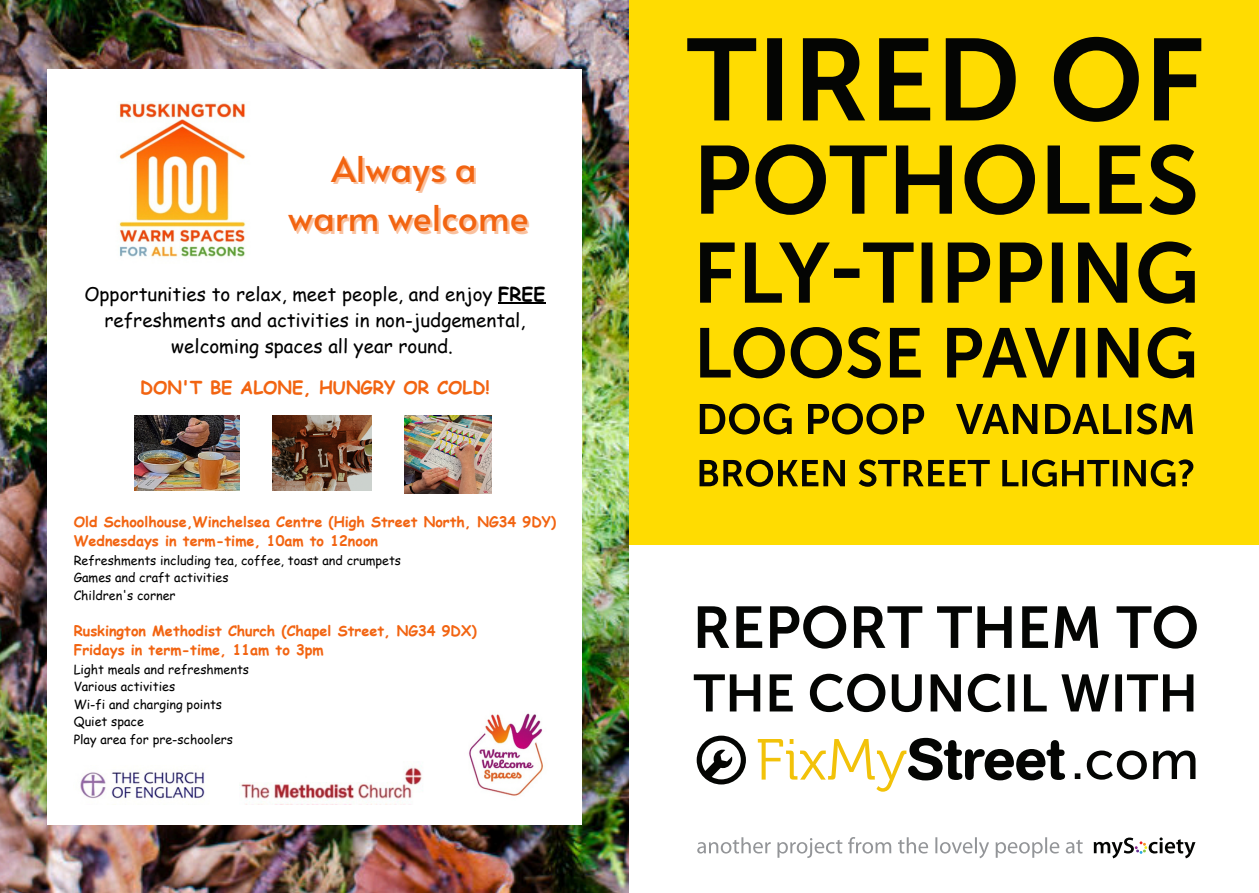
<style>
.page{position:relative;width:1259px;height:893px;background:#fff}
.page>*{position:absolute;margin:0;border:0;box-sizing:border-box;transform-origin:0 0}
.t1{font:35.55px/49.2px "Alata";color:#f26411;text-align:center}
.t2{font:18.9px/26.2px "Comic Sans MS";color:#000;text-align:center}
.t3{font:700 18px "Comic Sans MS";color:#f26411}
.t4{font:700 14.4px/19.5px "Comic Sans MS";color:#f26411}
.t5{font:12.6px/17.5px "Comic Sans MS";color:#000}
.s1{font-weight:700}
</style>
<div class="page">
<img style="left:0;top:0;width:629px;height:893px">
<div style="left:48px;top:69px;width:534px;height:755px;background:#fff"></div>
<img style="left:119px;top:103px;width:127px;height:155px">
<img style="left:240px;top:766px;width:182px;height:38px">
<img style="left:80px;top:772px;width:125px;height:27px">
<img style="left:135px;top:416px;width:105px;height:74px">
<img style="left:404px;top:416px;width:87px;height:77px">
<img style="left:272px;top:416px;width:100px;height:74px">
<img style="left:469px;top:713px;width:74px;height:83px">
<hr style="left:498px;top:302px;width:47px;height:1px;background:#000">
<img style="left:693px;top:605px;width:504px;height:254px">
<img style="left:629px;top:0;width:630px;height:545px">
<img style="left:1093px;top:837px;width:102px;height:21px">
<img style="left:908px;top:738px;width:157px;height:42px">
<img style="left:758px;top:739px;width:148px;height:53px">
<img style="left:696px;top:736px;width:50px;height:48px">
<h1 class="t1" style="left:288px;top:143px;width:242px">Always a warm welcome</h1>
<h2 class="t2" style="left:85px;top:280px;width:462px">Opportunities to relax, meet people, and enjoy <span class="s1">FREE </span>refreshments and activities in non-judgemental, welcoming spaces all year round.</h2>
<h3 class="t3" style="left:140px;top:374px;width:351px">DON'T BE ALONE, HUNGRY OR COLD!</h3>
<p class="t4" style="left:74px;top:511px;width:484px">Old Schoolhouse,Winchelsea Centre (High Street North, NG34 9DY)<br>Wednesdays in term-time, 10am to 12noon</p>
<p class="t5" style="left:74px;top:551px;width:329px">Refreshments including tea, coffee, toast and crumpets<br>Games and craft activities<br>Children's corner</p>
<p class="t4" style="left:74px;top:620px;width:404px">Ruskington Methodist Church (Chapel Street, NG34 9DX)<br>Fridays in term-time, 11am to 3pm</p>
<p class="t5" style="left:74px;top:660px;width:177px">Light meals and refreshments<br>Various activities<br>Wi-fi and charging points<br>Quiet space<br>Play area for pre-schoolers</p>
</div>
